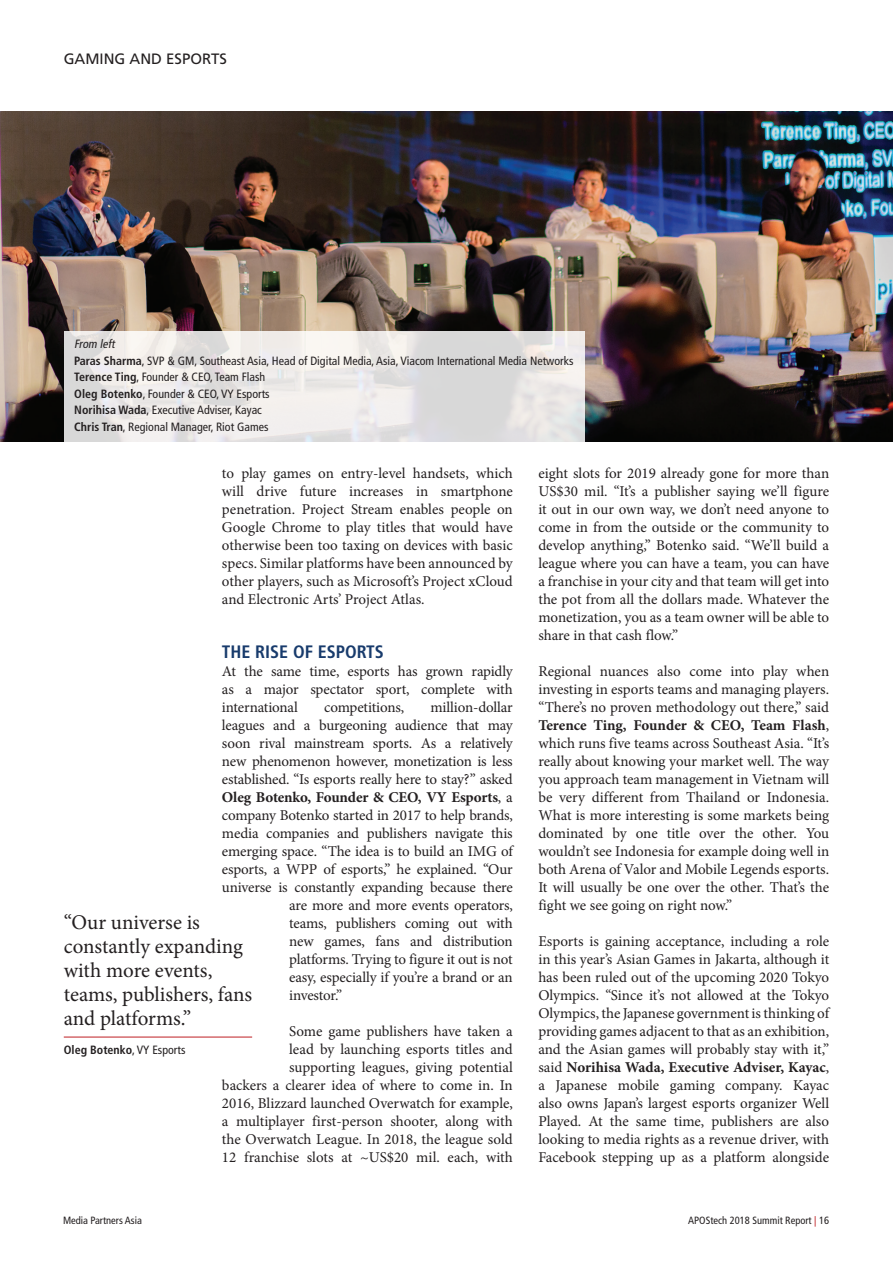
<style>
.page{position:relative;width:893px;height:1263px;background:#fff}
.page>*{position:absolute;margin:0;border:0;box-sizing:border-box;transform-origin:0 0}
.t1{font:21px/24px "Minion Pro";letter-spacing:-.005em;color:#231f20}
.t2{font:700 condensed 18px "Frutiger LT Std";color:#183b6c}
.t3{font:15px/18px "Minion Pro";letter-spacing:-.01em;color:#231f20;text-align:justify}
.t4{font:700 15px "Minion Pro";letter-spacing:-.01em;color:#231f20}
.t5{font:15px "Frutiger LT Std";color:#231f20}
.t6{font:condensed 12px/16.5px "Frutiger LT Std";color:#231f20}
.t7{font:700 condensed 12px "Frutiger LT Std";color:#231f20}
.t8{font:condensed 10.5px "Frutiger LT Std";color:#231f20}
.s1{font-style:italic}
.s2{font-weight:700}
.s3{font-weight:400}
.s4{color:#be1e23}
</style>
<div class="page">
<img style="left:0;top:111px;width:893px;height:331px">
<svg style="left:64px;top:331px;width:521px;height:111px"></svg>
<hr style="left:64px;top:1037px;width:188px;height:1px;background:#be1e23">
<p class="t5" style="left:64px;top:50px;width:121px">GAMI NG AND ESPO</p>
<p class="t5" style="left:202px;top:50px;width:18px">RTS</p>
<p class="t6" style="left:74px;top:336px;width:501px"><span class="s1">From left<br></span><span class="s2">Paras Sharma</span>, SVP &amp; GM, Southeast Asia, Head of Digital Media, Asia, Viacom International Media Networks <span class="s2">Terence Ting</span>, Founder &amp; CEO, Team Flash<br><span class="s2">Oleg Botenko</span>, Founder &amp; CEO, VY Esports<br><span class="s2">Norihisa Wada</span>, Executive Adviser, Kayac<br><span class="s2">Chris Tran</span>, Regional Manager, Riot Games</p>
<p class="t3" style="left:222px;top:464px;width:292px">to play games on entry-level handsets, which will drive future increases in smartphone penetration. Project Stream enables people on Google Chrome to play titles that would have otherwise been too taxing on devices with basic specs. Similar platforms have been announced by other players, such as Microsoft’s Project xCloud and Electronic Arts’ Project Atlas.</p>
<p class="t2" style="left:222px;top:641px;width:163px">THE RISE OF ESPORTS</p>
<p class="t3" style="left:222px;top:662px;width:292px">At the same time, esports has grown rapidly as a major spectator sport, complete with international</p>
<p class="t3" style="left:324px;top:698px;width:82px">competitions,</p>
<p class="t3" style="left:430px;top:698px;width:84px">million-dollar</p>
<p class="t3" style="left:222px;top:716px;width:292px">leagues and a burgeoning audience that may</p>
<p class="t3" style="left:222px;top:734px;width:292px">soon rival mainstream sports. As a relatively</p>
<p class="t3" style="left:222px;top:752px;width:292px">new phenomenon however, monetization is less</p>
<p class="t3" style="left:222px;top:770px;width:292px">established. “Is esports really here to stay?” asked</p>
<p class="t4" style="left:222px;top:786px;width:292px">Oleg Botenko, Founder &amp; CEO, VY Esports<span class="s3">, a</span></p>
<p class="t3" style="left:222px;top:806px;width:292px">company Botenko started in 2017 to help brands,</p>
<p class="t3" style="left:222px;top:824px;width:292px">media companies and publishers navigate this</p>
<p class="t3" style="left:222px;top:842px;width:292px">emerging space. “The idea is to build an IMG of</p>
<p class="t3" style="left:222px;top:860px;width:292px">esports, a WPP of esports,” he explained. “Our</p>
<p class="t3" style="left:222px;top:878px;width:292px">universe is constantly expanding because there</p>
<p class="t3" style="left:289px;top:896px;width:225px">are more and more events operators,</p>
<p class="t3" style="left:289px;top:914px;width:225px">teams, publishers coming out with</p>
<p class="t3" style="left:289px;top:932px;width:225px">new games, fans and distribution</p>
<p class="t3" style="left:289px;top:950px;width:225px">platforms. Trying to figure it out is not</p>
<p class="t3" style="left:289px;top:968px;width:225px">easy, especially if you’re a brand or an</p>
<p class="t3" style="left:289px;top:986px;width:55px">investor.”</p>
<p class="t3" style="left:222px;top:1022px;width:292px;text-align:right">Some game publishers have taken a<br>lead by launching esports titles and supporting leagues, giving potential<br>backers a clearer idea of where to come in. In 2016, Blizzard launched Overwatch for example, a multiplayer first-person shooter, along with the Overwatch League. In 2018, the league sold 12 franchise slots at ~US$20 mil. each, with</p>
<h1 class="t1" style="left:64px;top:911px;width:190px">“Our universe is constantly expanding with more events, teams, publishers, fans and platforms.”</h1>
<p class="t7" style="left:64px;top:1043px;width:123px">Oleg Botenko<span class="s3">, VY Esports</span></p>
<p class="t3" style="left:538px;top:464px;width:292px">eight slots for 2019 already gone for more than US$30 mil. “It’s a publisher saying we’ll figure it out in our own way, we don’t need anyone to come in from the outside or the community to develop anything,” Botenko said. “We’ll build a league where you can have a team, you can have a franchise in your city and that team will get into the pot from all the dollars made. Whatever the monetization, you as a team owner will be able to share in that cash flow.”</p>
<p class="t3" style="left:538px;top:662px;width:292px">Regional nuances also come into play when investing in esports teams and managing players. “There’s no proven methodology out there,” said <span class="s2">Terence Ting, Founder &amp; CEO, Team Flash</span>, which runs five teams across Southeast Asia. “It’s really about knowing your market well. The way you approach team management in Vietnam will be very different from Thailand or Indonesia.<br>What is more interesting is some markets being dominated by one title over the other. You wouldn’t see Indonesia for example doing well in both Arena of Valor and Mobile Legends esports.<br>It will usually be one over the other. That’s the fight we see going on right now.”</p>
<p class="t3" style="left:538px;top:932px;width:292px">Esports is gaining acceptance, including a role in this year’s Asian Games in Jakarta, although it has been ruled out of the upcoming 2020 Tokyo Olympics. “Since it’s not allowed at the Tokyo Olympics, the Japanese government is thinking of providing games adjacent to that as an exhibition, and the Asian games will probably stay with it,” said <span class="s2">Norihisa Wada, Executive Adviser, Kayac</span>, a Japanese mobile gaming company. Kayac also owns Japan’s largest esports organizer Well Played. At the same time, publishers are also looking to media rights as a revenue driver, with Facebook stepping up as a platform alongside</p>
<p class="t8" style="left:63px;top:1214px;width:80px">Media Partners Asia</p>
<p class="t8" style="left:688px;top:1214px;width:143px">APOStech 2018 Summit Report <span class="s4">|</span> 16</p>
</div>
